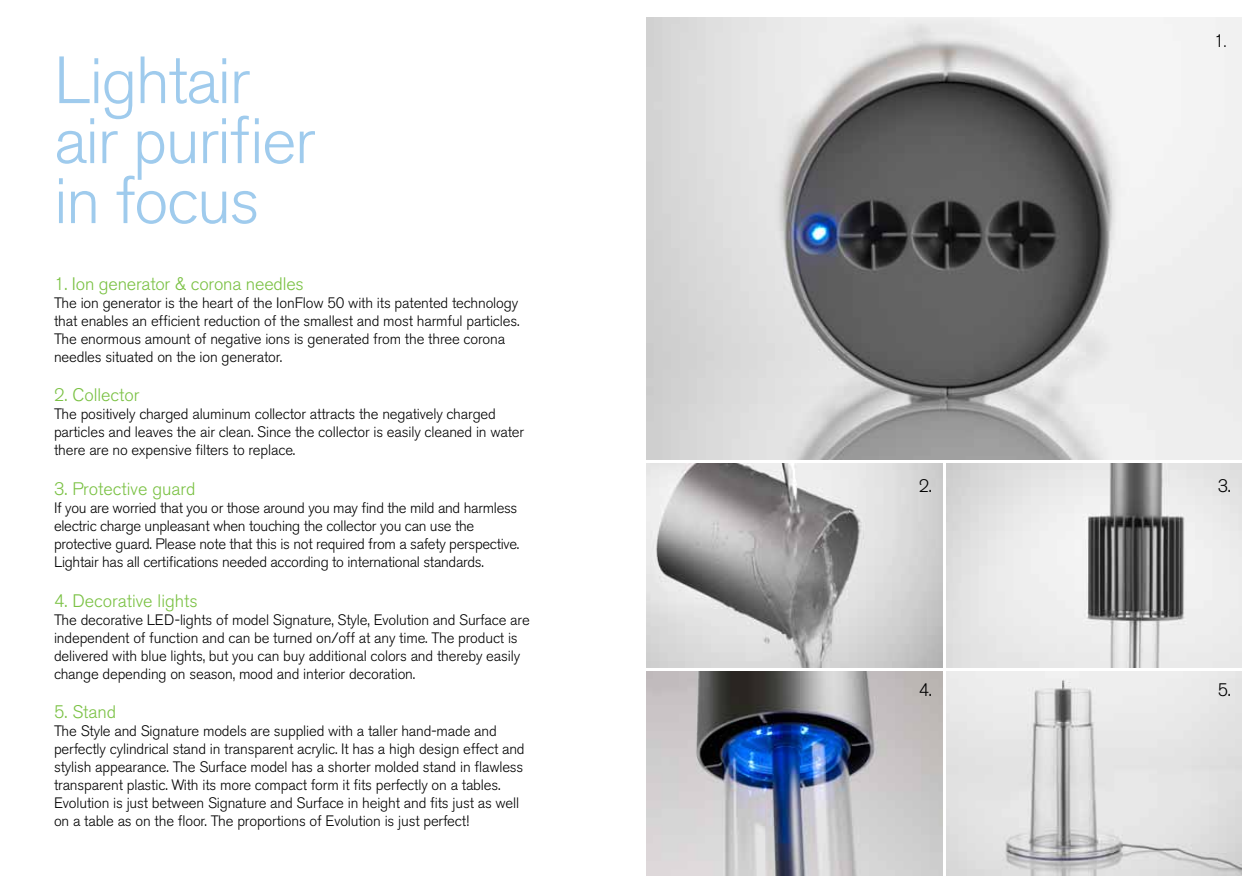
<style>
.page{position:relative;width:1259px;height:893px;background:#fff}
.page>*{position:absolute;margin:0;border:0;box-sizing:border-box;transform-origin:0 0}
.t1{font:300 66px/60px "Akzidenz Grotesk BE";letter-spacing:-.025em;color:#9fcbed}
.t2{font:300 18px "Akzidenz Grotesk BE";color:#7ac143}
.t3{font:300 18px "Akzidenz Grotesk BE";color:#000}
.t4{font:300 15px/18px "Akzidenz Grotesk BE";letter-spacing:-.01em;color:#000}
.s1{font-size:15px}
</style>
<div class="page">
<img style="left:646px;top:17px;width:596px;height:442px">
<img style="left:646px;top:463px;width:296px;height:205px">
<img style="left:946px;top:463px;width:296px;height:205px">
<img style="left:646px;top:672px;width:296px;height:204px">
<img style="left:946px;top:672px;width:296px;height:204px">
<h1 class="t1" style="left:54px;top:52px;width:263px">Lightair air purifier in focus</h1>
<p class="t2" style="left:54px;top:273px;width:251px">1. Ion generator &amp; corona needles</p>
<p class="t4" style="left:54px;top:294px;width:467px">The ion generator is the heart of the I onFlow 50 with its patented technology that enables an efficient reduction of the smallest and most harmful particles.<br>The enormous amount of negative ions is generated from the three corona needles situated on the ion generator.</p>
<p class="t2" style="left:54px;top:385px;width:87px">2. Collector</p>
<p class="t4" style="left:54px;top:405px;width:472px">The positively charged aluminum collector attracts the negatively charged particles and leaves the air clean. Since the collector is easily cleaned in water there are no expensive filters to replace.</p>
<p class="t2" style="left:54px;top:479px;width:143px">3. Protective guard</p>
<p class="t4" style="left:54px;top:499px;width:467px">If you are worried that you or those around you may find the mild and harmless electric charge unpleasant when touching the collector you can use the protective guard. Please note that this is not required from a safety perspective.<br>Lightair has all certifications needed according to international standards.</p>
<p class="t2" style="left:54px;top:590px;width:145px">4. Decorative lights</p>
<p class="t4" style="left:54px;top:611px;width:477px">The decorative LED-lights of model Signature, Style, Evolution and Surface are independent of function and can be turned on/off at any time. The product is delivered with blue lights, but you can buy additional colors and thereby easily change depending on season, mood and interior decoration.</p>
<p class="t2" style="left:54px;top:702px;width:64px">5. Stand</p>
<p class="t4" style="left:54px;top:722px;width:472px">The Style and Signature models are supplied with a taller hand-made and perfectly cylindrical stand in transparent acrylic. It has a high design effect and stylish appearance. The Surface model has a shorter molded stand in flawless transparent plastic. With its more compact form it fits perfectly on a tables.<br>Evolution is just between Signature and Surface in height and fits just as well on a table as on the floor. The proportions of Evolution is just perfect!</p>
<p class="t3" style="left:1213px;top:30px;width:14px">1<span class="s1">.</span></p>
<p class="t3" style="left:918px;top:475px;width:15px">2.</p>
<p class="t3" style="left:1217px;top:475px;width:15px">3.</p>
<p class="t3" style="left:918px;top:679px;width:15px">4.</p>
<p class="t3" style="left:1217px;top:679px;width:15px">5.</p>
</div>
